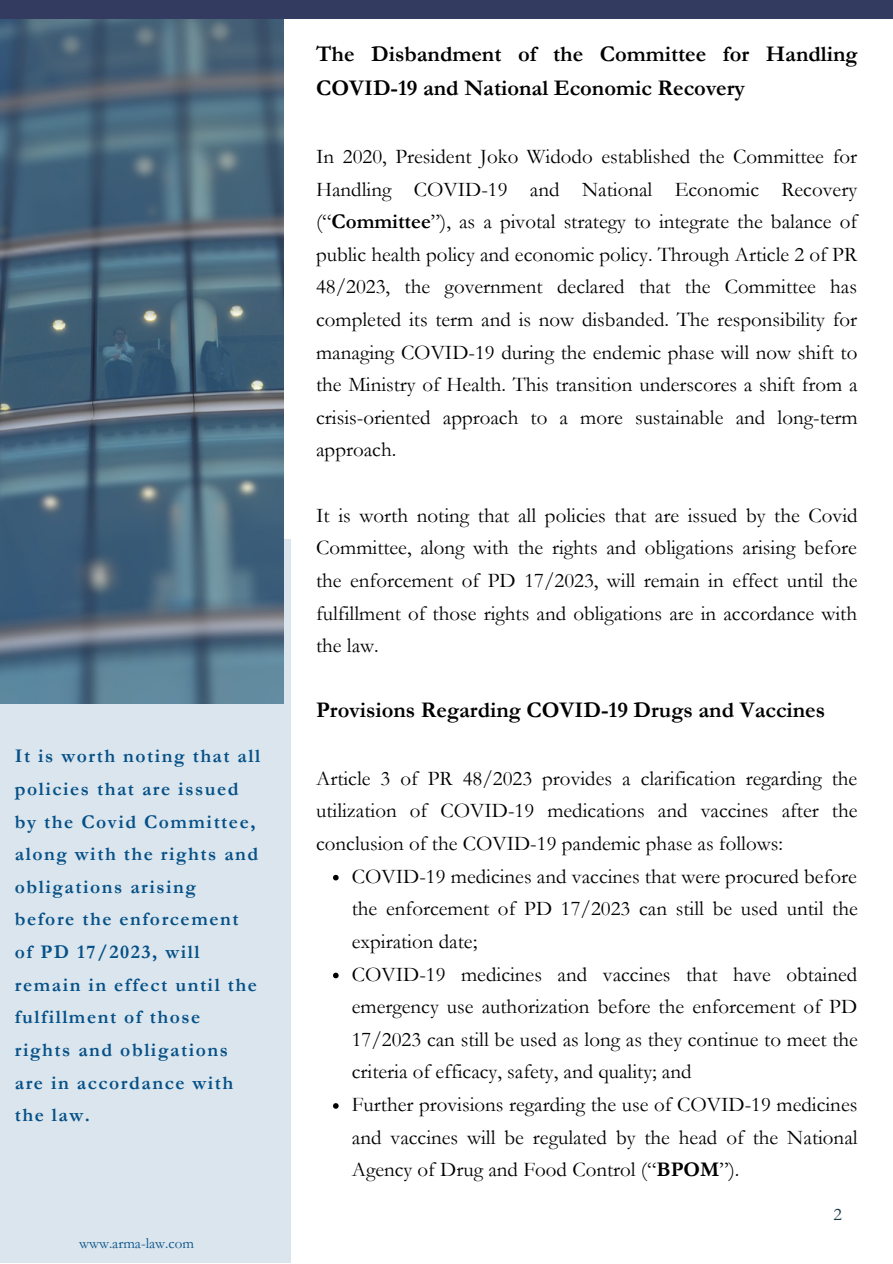
<style>
.page{position:relative;width:893px;height:1264px;background:#fff}
.page>*{position:absolute;margin:0;border:0;box-sizing:border-box;transform-origin:0 0}
.t1{font:700 22.5px/34.8px "Garamond";color:#000}
.t2{font:21px/32.5px "Garamond";color:#000;text-align:justify}
.t3{font:700 19.5px/32.5px "Garamond";letter-spacing:.08em;color:#055087}
.t4{font:18px "Garamond";color:#173744}
.t5{font:15px "Garamond";color:#055087}
.s1{font-weight:700}
</style>
<div class="page">
<div style="left:0;top:539px;width:290px;height:723px;background:#dae5ed"></div>
<img style="left:0;top:19px;width:283px;height:684px">
<div style="left:0;top:0;width:892px;height:19px;background:#333b60"></div>
<svg style="left:333px;top:874px;width:5px;height:6px"></svg>
<svg style="left:333px;top:972px;width:5px;height:6px"></svg>
<svg style="left:333px;top:1103px;width:5px;height:5px"></svg>
<p class="t3" style="left:15px;top:740px;width:247px">It is worth noting that all policies that are issued by the Covid Committee, along with the rights and obligations arising before the enforcement of PD 17/2023, will remain in effect until the fulfillment of those rights and obligations are in accordance with the law.</p>
<p class="t5" style="left:79px;top:1234px;width:116px">www.arma-law.com</p>
<p class="t1" style="left:316px;top:36px;width:543px">The Disbandment of the Committee for Handling<br>COVID-19 and National Economic Recovery</p>
<p class="t2" style="left:316px;top:140px;width:543px">In 2020, President Joko Widodo established the Committee for Handling COVID-19 and National Economic Recovery (“<span class="s1">Committee</span>”), as a pivotal strategy to integrate the balance of public health policy and economic policy. Through Article 2 of PR 48/2023, the government declared that the Committee has completed its term and is now disbanded. The responsibility for managing COVID-19 during the endemic phase will now shift to the Ministry of Health. This transition underscores a shift from a crisis-oriented approach to a more sustainable and long-term approach.</p>
<p class="t2" style="left:316px;top:499px;width:543px">It is worth noting that all policies that are issued by the Covid Committee, along with the rights and obligations arising before the enforcement of PD 17/2023, will remain in effect until the fulfillment of those rights and obligations are in accordance with the law.</p>
<p class="t1" style="left:316px;top:693px;width:510px">Provisions Regarding COVID-19 Drugs and Vaccines</p>
<p class="t2" style="left:316px;top:762px;width:543px">Article 3 of PR 48/2023 provides a clarification regarding the utilization of COVID-19 medications and vaccines after the conclusion of the COVID-19 pandemic phase as follows:</p>
<p class="t2" style="left:352px;top:860px;width:507px">COVID-19 medicines and vaccines that were procured before the enforcement of PD 17/2023 can still be used until the expiration date;</p>
<p class="t2" style="left:352px;top:958px;width:507px">COVID-19 medicines and vaccines that have obtained emergency use authorization before the enforcement of PD 17/2023 can still be used as long as they continue to meet the criteria of efficacy, safety, and quality; and</p>
<p class="t2" style="left:352px;top:1088px;width:507px">Further provisions regarding the use of COVID-19 medicines and vaccines will be regulated by the head of the National Agency of Drug and Food Control (“<span class="s1">BPOM</span>”).</p>
<p class="t4" style="left:833px;top:1204px;width:10px">2</p>
</div>
